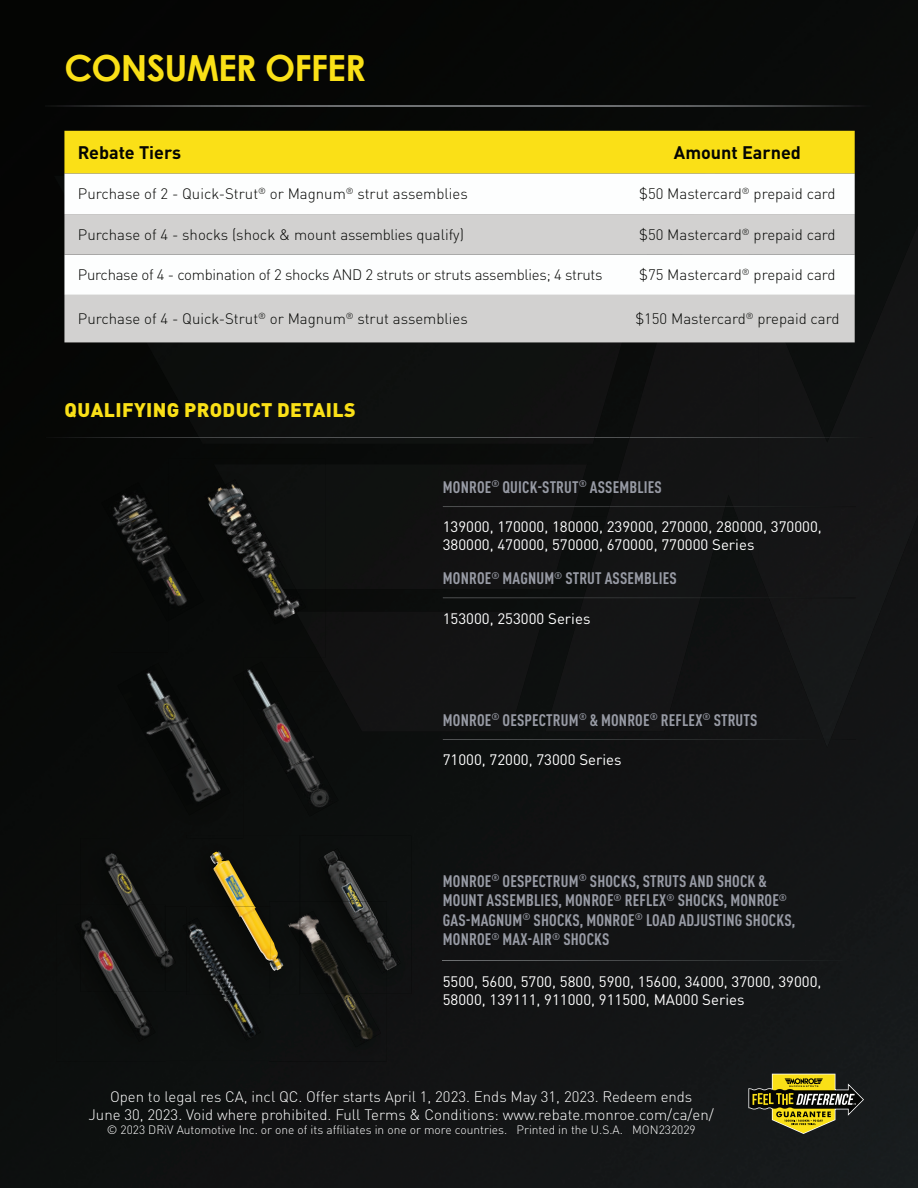
<style>
.page{position:relative;width:918px;height:1188px;background:#fff}
.page>*{position:absolute;margin:0;border:0;box-sizing:border-box;transform-origin:0 0}
.t1{font:700 36px "Century Gothic";letter-spacing:-.025em;color:#fae017}
.t2{font:900 19.5px "DIN Pro";letter-spacing:.02em;color:#fae017}
.t3{font:700 18px "DIN Pro";color:#040503}
.t4{font:700 condensed 16.5px/19.5px "DIN Pro";letter-spacing:.01em;color:#989ba5}
.t5{font:300 15px "DIN Pro";color:#040503}
.t6{font:15px/18px "DIN Pro";color:#fff}
.t7{font:300 15px/18px "DIN Pro";color:#fff;text-align:center}
.t8{font:300 15px "DIN Pro";letter-spacing:-.02em;color:#040503}
.t9{font:300 12px "DIN Pro";color:#fff}
</style>
<div class="page">
<div style="left:0;top:1034px;width:867px;height:154px;background:#131415"></div>
<div style="left:867px;top:652px;width:51px;height:536px;background:#151819"></div>
<div style="left:0;top:0;width:102px;height:1034px;background:#070807"></div>
<div style="left:387px;top:982px;width:481px;height:52px;background:#131516"></div>
<div style="left:408px;top:724px;width:460px;height:258px;background:#121314"></div>
<div style="left:255px;top:658px;width:51px;height:244px;background:#0c0e0d"></div>
<div style="left:102px;top:342px;width:50px;height:496px;background:#070907"></div>
<img style="left:243px;top:658px;width:12px;height:177px">
<div style="left:306px;top:672px;width:102px;height:164px;background:#0c0f0e"></div>
<img style="left:510px;top:517px;width:92px;height:95px">
<div style="left:705px;top:583px;width:53px;height:141px;background:#111112"></div>
<img style="left:865px;top:652px;width:3px;height:72px">
<div style="left:152px;top:444px;width:51px;height:208px;background:#070908"></div>
<img style="left:306px;top:589px;width:50px;height:83px">
<div style="left:356px;top:589px;width:154px;height:23px;background:#0b0d0d"></div>
<div style="left:562px;top:444px;width:40px;height:73px;background:#0c0e0d"></div>
<div style="left:203px;top:444px;width:359px;height:20px;background:#090b0a"></div>
<div style="left:766px;top:0;width:101px;height:319px;background:#0a0b0a"></div>
<div style="left:663px;top:0;width:51px;height:131px;background:#080a08"></div>
<div style="left:867px;top:0;width:51px;height:225px;background:#0b0c0b"></div>
<div style="left:714px;top:0;width:52px;height:131px;background:#080a09"></div>
<div style="left:612px;top:0;width:51px;height:131px;background:#080908"></div>
<div style="left:102px;top:0;width:510px;height:131px;background:#050705"></div>
<div style="left:133px;top:342px;width:469px;height:102px;background:#0e100f"></div>
<div style="left:325px;top:464px;width:262px;height:125px;background:#121212"></div>
<div style="left:321px;top:612px;width:224px;height:120px;background:#131314"></div>
<div style="left:545px;top:534px;width:160px;height:198px;background:#141515"></div>
<div style="left:758px;top:319px;width:107px;height:429px;background:#141516"></div>
<div style="left:865px;top:225px;width:53px;height:427px;background:#141516"></div>
<div style="left:705px;top:342px;width:54px;height:241px;background:#131414"></div>
<div style="left:602px;top:342px;width:103px;height:193px;background:#131314"></div>
<div style="left:64px;top:131px;width:791px;height:43px;background:#fae017"></div>
<svg style="left:64px;top:174px;width:791px;height:40px"></svg>
<svg style="left:64px;top:214px;width:791px;height:128px;fill:#d2d1d0"></svg>
<img style="left:46px;top:106px;width:826px;height:1px">
<div style="left:269px;top:995px;width:118px;height:66px;background:#0f1111"></div>
<img style="left:326px;top:995px;width:7px;height:11px">
<img style="left:333px;top:995px;width:48px;height:52px">
<img style="left:101px;top:482px;width:59px;height:60px">
<img style="left:123px;top:522px;width:46px;height:60px">
<img style="left:145px;top:569px;width:24px;height:53px">
<img style="left:443px;top:506px;width:167px;height:1px">
<img style="left:610px;top:506px;width:245px;height:1px">
<img style="left:443px;top:597px;width:141px;height:1px">
<img style="left:584px;top:597px;width:271px;height:1px">
<img style="left:443px;top:739px;width:412px;height:1px">
<img style="left:443px;top:960px;width:412px;height:1px">
<div style="left:169px;top:459px;width:156px;height:199px;background:#090b0a"></div>
<img style="left:296px;top:612px;width:29px;height:46px">
<img style="left:169px;top:537px;width:18px;height:32px">
<img style="left:169px;top:569px;width:35px;height:51px">
<img style="left:204px;top:485px;width:21px;height:54px">
<img style="left:228px;top:558px;width:38px;height:24px">
<img style="left:251px;top:570px;width:55px;height:54px">
<img style="left:225px;top:479px;width:51px;height:79px">
<img style="left:266px;top:553px;width:30px;height:36px">
<div style="left:300px;top:836px;width:111px;height:158px;background:#0d100f"></div>
<div style="left:271px;top:902px;width:116px;height:93px;background:#0d0f0f"></div>
<img style="left:300px;top:911px;width:19px;height:55px">
<img style="left:311px;top:952px;width:48px;height:42px">
<img style="left:319px;top:848px;width:82px;height:123px">
<img style="left:342px;top:902px;width:45px;height:71px">
<div style="left:189px;top:835px;width:110px;height:71px;background:#0c0e0d"></div>
<img style="left:288px;top:919px;width:11px;height:26px">
<img style="left:210px;top:851px;width:66px;height:120px">
<div style="left:166px;top:992px;width:103px;height:68px;background:#0d100f"></div>
<img style="left:269px;top:995px;width:2px;height:65px">
<img style="left:186px;top:906px;width:85px;height:89px">
<img style="left:234px;top:906px;width:37px;height:60px">
<img style="left:221px;top:995px;width:40px;height:45px">
<img style="left:189px;top:918px;width:51px;height:77px">
<div style="left:111px;top:652px;width:132px;height:186px;background:#0a0c0a"></div>
<img style="left:169px;top:652px;width:74px;height:6px">
<img style="left:186px;top:835px;width:57px;height:3px">
<img style="left:117px;top:663px;width:65px;height:66px">
<img style="left:141px;top:706px;width:65px;height:66px">
<img style="left:165px;top:749px;width:65px;height:66px">
<div style="left:56px;top:905px;width:110px;height:156px;background:#0c0e0d"></div>
<img style="left:75px;top:922px;width:5px;height:14px">
<img style="left:111px;top:992px;width:23px;height:11px">
<img style="left:118px;top:994px;width:38px;height:48px">
<div style="left:80px;top:838px;width:109px;height:68px;background:#0b0d0c"></div>
<div style="left:166px;top:906px;width:23px;height:86px;background:#0c0e0d"></div>
<svg style="left:183px;top:924px;width:3px;height:8px"></svg>
<img style="left:186px;top:922px;width:3px;height:15px">
<img style="left:111px;top:838px;width:75px;height:1px">
<img style="left:164px;top:906px;width:2px;height:35px">
<div style="left:80px;top:905px;width:84px;height:87px;background:#0b0d0c"></div>
<img style="left:164px;top:941px;width:2px;height:51px">
<img style="left:80px;top:963px;width:16px;height:29px">
<img style="left:80px;top:916px;width:32px;height:47px">
<img style="left:96px;top:954px;width:37px;height:38px">
<img style="left:101px;top:852px;width:28px;height:34px">
<img style="left:116px;top:878px;width:28px;height:27px">
<img style="left:166px;top:944px;width:10px;height:25px">
<img style="left:127px;top:905px;width:31px;height:33px">
<img style="left:145px;top:930px;width:19px;height:40px">
<img style="left:46px;top:437px;width:584px;height:1px">
<img style="left:199px;top:437px;width:396px;height:1px">
<img style="left:630px;top:437px;width:242px;height:1px">
<img style="left:243px;top:662px;width:44px;height:62px">
<img style="left:258px;top:708px;width:55px;height:62px">
<img style="left:284px;top:754px;width:54px;height:62px">
<img style="left:233px;top:672px;width:10px;height:24px">
<svg style="left:748px;top:1074px;width:116px;height:60px"></svg>
<h1 class="t1" style="left:64px;top:41px;width:303px">CONSUMER OFFER</h1>
<p class="t3" style="left:78px;top:137px;width:105px">Rebate Tiers</p>
<p class="t3" style="left:674px;top:137px;width:129px">Amount Earned</p>
<p class="t5" style="left:78px;top:182px;width:391px">Purchase of 2 - Quick-Strut<sup>®</sup> or Magnum<sup>®</sup> strut assemblies</p>
<p class="t5" style="left:639px;top:182px;width:198px">$50 Mastercard<sup>®</sup> prepaid card</p>
<p class="t5" style="left:78px;top:223px;width:388px">Purchase of 4 - shocks (shock &amp; mount assemblies qualify)</p>
<p class="t5" style="left:639px;top:223px;width:198px">$50 Mastercard<sup>®</sup> prepaid card</p>
<p class="t8" style="left:78px;top:263px;width:526px">Purchase of 4 - combination of 2 shocks AND 2 struts or struts assemblies; 4 struts</p>
<p class="t5" style="left:639px;top:263px;width:198px">$75 Mastercard<sup>®</sup> prepaid card</p>
<p class="t5" style="left:78px;top:307px;width:391px">Purchase of 4 - Quick-Strut<sup>®</sup> or Magnum<sup>®</sup> strut assemblies</p>
<p class="t5" style="left:635px;top:307px;width:206px">$150 Mastercard<sup>®</sup> prepaid card</p>
<p class="t2" style="left:65px;top:393px;width:293px">QUALIFYING PRODUCT DETAILS</p>
<p class="t4" style="left:443px;top:476px;width:220px">MONROE<sup>®</sup> QUICK-STRUT<sup>®</sup> ASSEMBLIES</p>
<p class="t6" style="left:443px;top:516px;width:380px">139000, 170000, 180000, 239000, 270000, 280000, 370000,<br>380000, 470000, 570000, 670000, 770000 Series</p>
<p class="t4" style="left:443px;top:567px;width:235px">MONROE<sup>®</sup> MAGNUM<sup>®</sup> STRUT ASSEMBLIES</p>
<p class="t6" style="left:443px;top:608px;width:149px">153000, 253000 Series</p>
<p class="t4" style="left:443px;top:709px;width:316px">MONROE<sup>®</sup> OESPECTRUM<sup>®</sup> &amp; MONROE<sup>®</sup> REFLEX<sup>®</sup> STRUTS</p>
<p class="t6" style="left:443px;top:749px;width:180px">71000, 72000, 73000 Series</p>
<p class="t4" style="left:443px;top:870px;width:354px">MONROE<sup>®</sup> OESPECTRUM<sup>®</sup> SHOCKS, STRUTS AND SHOCK &amp; MOUNT ASSEMBLIES, MONROE<sup>®</sup> REFLEX<sup>®</sup> SHOCKS, MONROE<sup>® </sup>GAS-MAGNUM<sup>®</sup> SHOCKS, MONROE<sup>®</sup> LOAD ADJUSTING SHOCKS, MONROE<sup>®</sup> MAX-AIR<sup>®</sup> SHOCKS</p>
<p class="t6" style="left:443px;top:971px;width:380px">5500, 5600, 5700, 5800, 5900, 15600, 34000, 37000, 39000,<br>58000, 139111, 911000, 911500, MA000 Series</p>
<p class="t7" style="left:88px;top:1086px;width:627px">Open to legal res CA, incl QC. Offer starts April 1, 2023. Ends May 31, 2023. Redeem ends<br>June 30, 2023. Void where prohibited. Full Terms &amp; Conditions: www.rebate.monroe.com/ca/en/</p>
<p class="t9" style="left:107px;top:1120px;width:590px">© 2023 DRiV Automotive Inc. or one of its affiliates in one or more countries. Printed in the U.S.A. MON232029</p>
</div>
